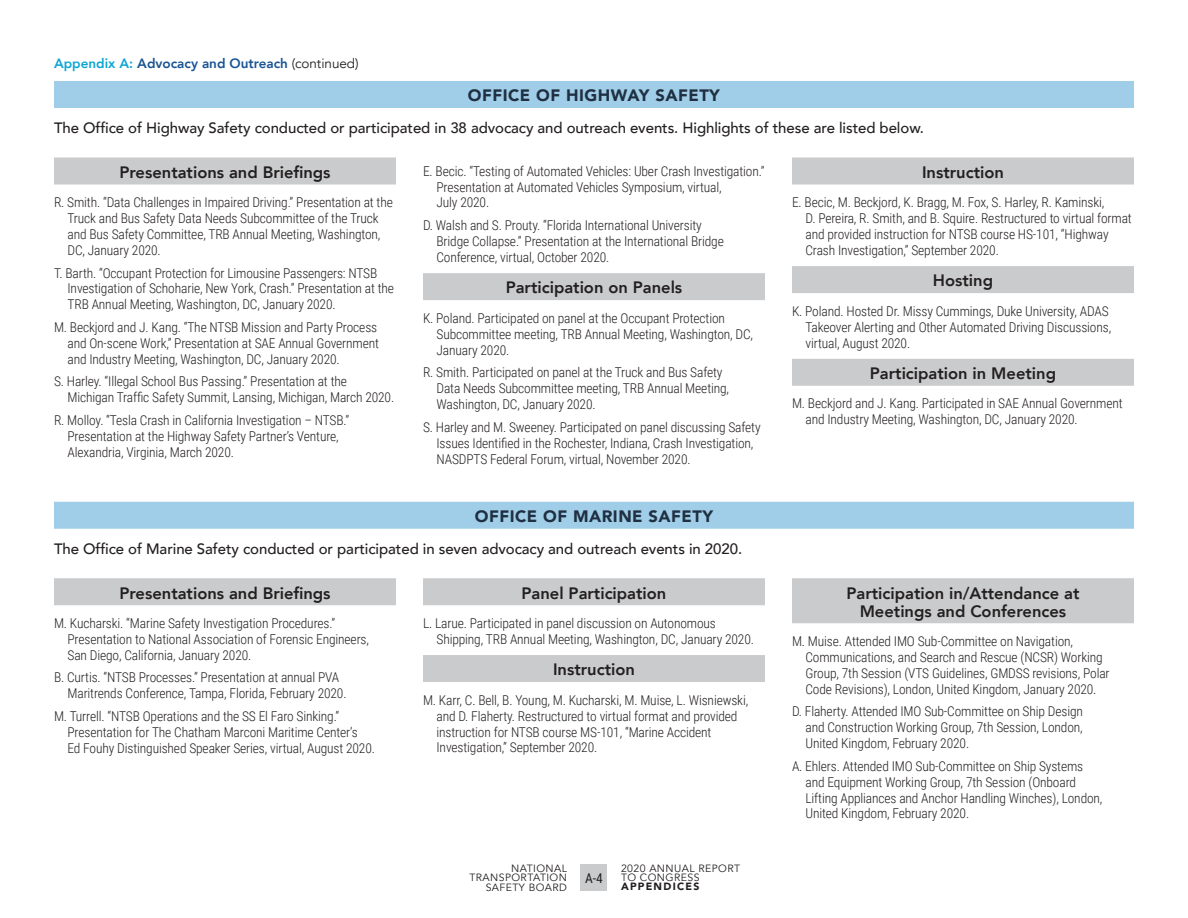
<style>
.page{position:relative;width:1188px;height:918px;background:#fff}
.page>*{position:absolute;margin:0;border:0;box-sizing:border-box;transform-origin:0 0}
.t1{font:800 16.5px/18px "Avenir";color:#231f20;text-align:center}
.t2{font:900 16.5px "Avenir";letter-spacing:.03em;color:#203042}
.t3{font:500 15px "Avenir";letter-spacing:-.005em;color:#231f20}
.t4{font:300 13.5px/15.9px "Roboto Condensed";letter-spacing:-.01em;color:#231f20}
.t5{font:800 13.5px "Avenir";color:#1a5493}
.t6{font:13.5px "Roboto Condensed";color:#231f20}
.t7{font:10.5px/9.6px "Avenir";letter-spacing:.04em;color:#231f20;text-align:right}
.t8{font:900 10.5px "Avenir";letter-spacing:.12em;color:#231f20}
.s1{color:#0ca6d3}
.s2{font-weight:400;color:#231f20}
</style>
<div class="page">
<div style="left:580px;top:864px;width:28px;height:27px;background:#cacbcc"></div>
<div style="left:54px;top:81px;width:1080px;height:27px;background:#a0cee8"></div>
<div style="left:54px;top:158px;width:342px;height:26px;background:#cacbcc"></div>
<div style="left:423px;top:273px;width:342px;height:27px;background:#cacbcc"></div>
<div style="left:792px;top:158px;width:342px;height:26px;background:#cacbcc"></div>
<div style="left:792px;top:266px;width:342px;height:27px;background:#cacbcc"></div>
<div style="left:792px;top:359px;width:342px;height:27px;background:#cacbcc"></div>
<div style="left:54px;top:502px;width:1080px;height:27px;background:#a0cee8"></div>
<div style="left:54px;top:578px;width:342px;height:27px;background:#cacbcc"></div>
<div style="left:423px;top:578px;width:342px;height:27px;background:#cacbcc"></div>
<div style="left:423px;top:655px;width:342px;height:27px;background:#cacbcc"></div>
<div style="left:792px;top:578px;width:342px;height:27px;background:#cacbcc"></div>
<div style="left:792px;top:596px;width:342px;height:27px;background:#cacbcc"></div>
<p class="t5" style="left:54px;top:52px;width:306px"><span class="s1">Appendix A:</span> Advocacy and Outreach <span class="s2">(continued)</span></p>
<p class="t2" style="left:468px;top:81px;width:254px">OFFICE OF HIGHWAY SAFETY</p>
<p class="t3" style="left:54px;top:115px;width:872px">The Office of Highway Safety conducted or participated in 38 advocacy and outreach events. Highlights of these are listed below.</p>
<p class="t1" style="left:119px;top:163px;width:213px">Presentations and Briefings</p>
<p class="t4" style="left:68px;top:194px;width:327px;text-indent:-14px">R. Smith. “Data Challenges in Impaired Driving.” Presentation at the Truck and Bus Safety Data Needs Subcommittee of the Truck and Bus Safety Committee, TRB Annual Meeting, Washington, DC, January 2020.</p>
<p class="t4" style="left:68px;top:264px;width:328px;text-indent:-14px">T. Barth. “Occupant Protection for Limousine Passengers: NTSB<br>Investigation of Schoharie, New York, Crash.” Presentation at the<br>TRB Annual Meeting, Washington, DC, January 2020.</p>
<p class="t4" style="left:68px;top:319px;width:313px;text-indent:-14px">M. Beckjord and J. Kang. “The NTSB Mission and Party Process and On-scene Work,” Presentation at SAE Annual Government and Industry Meeting, Washington, DC, January 2020.</p>
<p class="t4" style="left:68px;top:373px;width:328px;text-indent:-14px">S. Harley. “Illegal School Bus Passing.” Presentation at the<br>Michigan Traffic Safety Summit, Lansing, Michigan, March 2020.</p>
<p class="t4" style="left:68px;top:412px;width:283px;text-indent:-14px">R. Molloy. “Tesla Crash in California Investigation – NTSB.”<br>Presentation at the Highway Safety Partner’s Venture,<br>Alexandria, Virginia, March 2020.</p>
<p class="t4" style="left:436px;top:162px;width:330px;text-indent:-14px">E. Becic. “Testing of Automated Vehicles: Uber Crash Investigation.”<br>Presentation at Automated Vehicles Symposium, virtual,<br>July 2020.</p>
<p class="t4" style="left:436px;top:217px;width:289px;text-indent:-14px">D. Walsh and S. Prouty. “Florida International University<br>Bridge Collapse.” Presentation at the International Bridge<br>Conference, virtual, October 2020.</p>
<p class="t1" style="left:506px;top:279px;width:178px">Participation on Panels</p>
<p class="t4" style="left:436px;top:310px;width:318px;text-indent:-14px">K. Poland. Participated on panel at the Occupant Protection<br>Subcommittee meeting, TRB Annual Meeting, Washington, DC,<br>January 2020.</p>
<p class="t4" style="left:436px;top:364px;width:294px;text-indent:-14px">R. Smith. Participated on panel at the Truck and Bus Safety<br>Data Needs Subcommittee meeting, TRB Annual Meeting,<br>Washington, DC, January 2020.</p>
<p class="t4" style="left:436px;top:418px;width:326px;text-indent:-14px">S. Harley and M. Sweeney. Participated on panel discussing Safety<br>Issues Identified in the Rochester, Indiana, Crash Investigation,<br>NASDPTS Federal Forum, virtual, November 2020.</p>
<p class="t1" style="left:922px;top:163px;width:83px">Instruction</p>
<p class="t4" style="left:806px;top:194px;width:328px;text-indent:-14px">E. Becic, M. Beckjord, K. Bragg, M. Fox, S. Harley, R. Kaminski,<br>D. Pereira, R. Smith, and B. Squire. Restructured to virtual format and provided instruction for NTSB course HS-101, “Highway Crash Investigation,” September 2020.</p>
<p class="t1" style="left:933px;top:272px;width:62px">Hosting</p>
<p class="t4" style="left:806px;top:303px;width:307px;text-indent:-14px">K. Poland. Hosted Dr. Missy Cummings, Duke University, ADAS<br>Takeover Alerting and Other Automated Driving Discussions, virtual, August 2020.</p>
<p class="t1" style="left:870px;top:364px;width:188px">Participation in Meeting</p>
<p class="t4" style="left:806px;top:395px;width:319px;text-indent:-14px">M. Beckjord and J. Kang. Participated in SAE Annual Government and Industry Meeting, Washington, DC, January 2020.</p>
<p class="t2" style="left:475px;top:502px;width:240px">OFFICE OF MARINE SAFETY</p>
<p class="t3" style="left:54px;top:535px;width:690px">The Office of Marine Safety conducted or participated in seven advocacy and outreach events in 2020.</p>
<p class="t1" style="left:119px;top:584px;width:213px">Presentations and Briefings</p>
<p class="t4" style="left:68px;top:615px;width:303px;text-indent:-14px">M. Kucharski. “Marine Safety Investigation Procedures.”<br>Presentation to National Association of Forensic Engineers,<br>San Diego, California, January 2020.</p>
<p class="t4" style="left:68px;top:669px;width:281px;text-indent:-14px">B. Curtis. “NTSB Processes.” Presentation at annual PVA<br>Maritrends Conference, Tampa, Florida, February 2020.</p>
<p class="t4" style="left:68px;top:708px;width:309px;text-indent:-14px">M. Turrell. “NTSB Operations and the SS El Faro Sinking.”<br>Presentation for The Chatham Marconi Maritime Center’s<br>Ed Fouhy Distinguished Speaker Series, virtual, August 2020.</p>
<p class="t1" style="left:522px;top:584px;width:146px">Panel Participation</p>
<p class="t4" style="left:436px;top:615px;width:319px;text-indent:-14px">L. Larue. Participated in panel discussion on Autonomous<br>Shipping, TRB Annual Meeting, Washington, DC, January 2020.</p>
<p class="t1" style="left:553px;top:661px;width:83px">Instruction</p>
<p class="t4" style="left:436px;top:691px;width:313px;text-indent:-14px">M. Karr, C. Bell, B. Young, M. Kucharski, M. Muise, L. Wisniewski, and D. Flaherty. Restructured to virtual format and provided instruction for NTSB course MS-101, “Marine Accident Investigation,” September 2020.</p>
<p class="t7" style="left:469px;top:863px;width:99px">NATIONAL<br>TRANSPORTATION<br>SAFETY BOARD</p>
<p class="t7" style="left:621px;top:864px;width:121px;line-height:9px;text-align:left">2020 ANNUAL REPORT<br>TO CONGRESS</p>
<p class="t6" style="left:585px;top:868px;width:19px">A-4</p>
<p class="t8" style="left:621px;top:878px;width:80px">APPENDICES</p>
<p class="t1" style="left:847px;top:584px;width:234px">Participation in/Attendance at<br>Meetings and Conferences</p>
<p class="t4" style="left:806px;top:633px;width:306px;text-indent:-14px">M. Muise. Attended IMO Sub-Committee on Navigation, Communications, and Search and Rescue (NCSR) Working Group, 7th Session (VTS Guidelines, GMDSS revisions, Polar Code Revisions), London, United Kingdom, January 2020.</p>
<p class="t4" style="left:806px;top:703px;width:279px;text-align:justify;text-indent:-14px">D. Flaherty. Attended IMO Sub-Committee on Ship Design and Construction Working Group, 7th Session, London, United Kingdom, February 2020.</p>
<p class="t4" style="left:806px;top:757px;width:299px;text-indent:-14px">A. Ehlers. Attended IMO Sub-Committee on Ship Systems and Equipment Working Group, 7th Session (Onboard Lifting Appliances and Anchor Handling Winches), London, United Kingdom, February 2020.</p>
</div>
